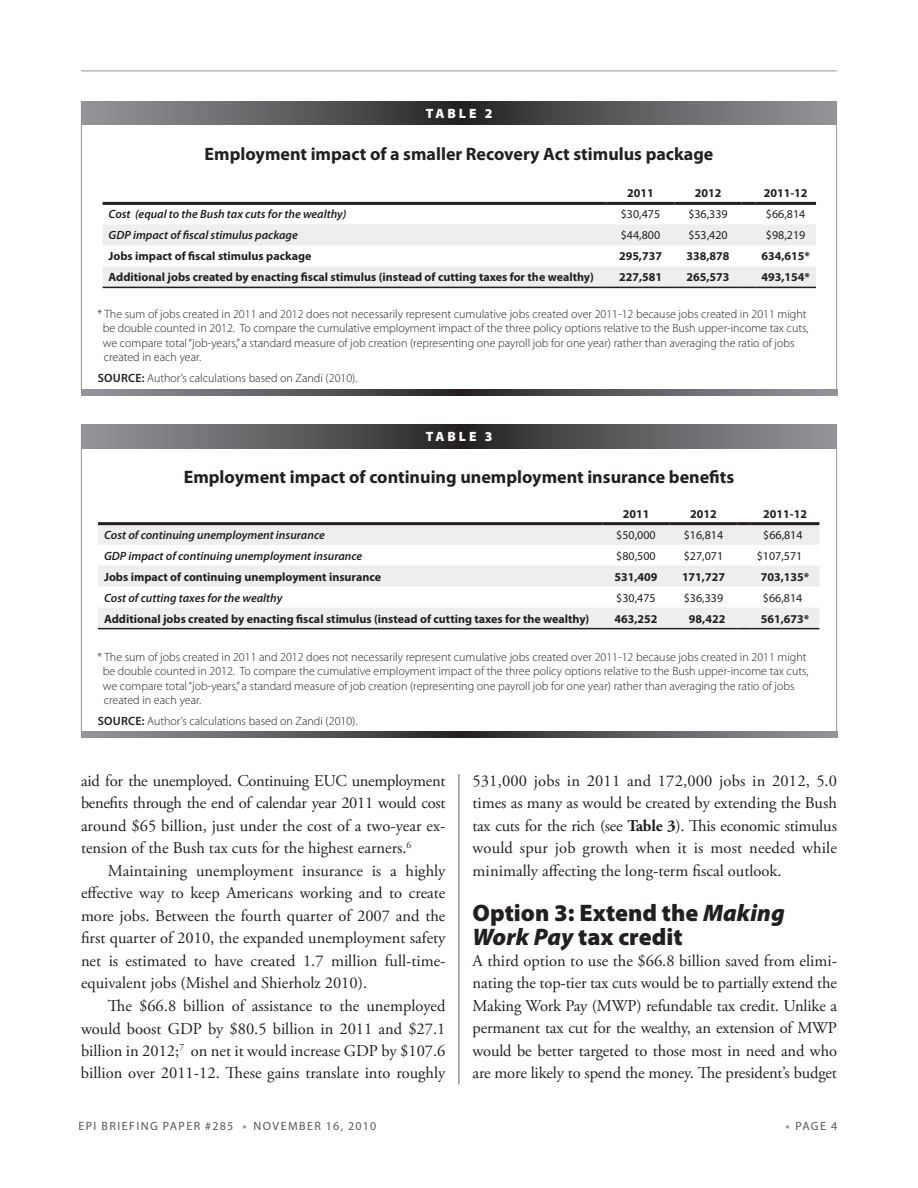
<style>
.page{position:relative;width:918px;height:1188px;background:#fff}
.page>*{position:absolute;margin:0;border:0;box-sizing:border-box;transform-origin:0 0}
.t1{font:900 24px/24px "Myriad Pro";color:#231f20}
.t2{font:700 18px "Myriad Pro";color:#231f20}
.t3{font:16.5px/22.5px "Adobe Garamond Pro";color:#231f20;text-align:justify}
.t4{font:900 13.5px "Myriad Pro";color:#fff}
.t5{font:300 12px/14.4px "Myriad Pro";color:#231f20}
.t6{font:700 12px "Myriad Pro";color:#231f20}
.t7{font:italic 600 12px "Myriad Pro";color:#231f20}
.t8{font:12px "Myriad Pro";color:#231f20}
.t9{font:12px "Myriad Pro";letter-spacing:.12em;color:#57585a}
.t10{font:12px "Myriad Pro";letter-spacing:.1em;color:#57585a}
.s1{font-weight:600}
.s2{font-weight:700}
.s3{font-style:italic}
.s4{font-family:"Monotype Corsiva";font-size:7.5px;color:#939598}
</style>
<div class="page">
<hr style="left:81px;top:70px;width:756px;height:1px;background:#939598">
<hr style="left:458px;top:104px;width:2px;height:980px;background:#939598">
<div style="left:453px;top:384px;width:15px;height:57px;background:#fff"></div>
<div style="left:453px;top:717px;width:14px;height:56px;background:#fff"></div>
<div style="left:81px;top:101px;width:756px;height:293px;background:#fff;border:1px solid #939598"></div>
<div style="left:81px;top:425px;width:756px;height:311px;background:#fff;border:1px solid #939598"></div>
<svg style="left:81px;top:101px;width:756px;height:24px;background:#5f6062"></svg>
<svg style="left:81px;top:424px;width:756px;height:24px;background:#5f6062"></svg>
<svg style="left:81px;top:390px;width:756px;height:6px;background:#5f6062"></svg>
<svg style="left:81px;top:732px;width:756px;height:6px;background:#5f6062"></svg>
<svg style="left:103px;top:224px;width:713px;height:63px;fill:#eeeeef"></svg>
<hr style="left:103px;top:287px;width:504px;height:1px;background:#231f20">
<hr style="left:607px;top:287px;width:67px;height:1px;background:#231f20">
<hr style="left:674px;top:287px;width:68px;height:1px;background:#231f20">
<svg style="left:742px;top:287px;width:13px;height:1px"></svg>
<hr style="left:755px;top:287px;width:61px;height:1px;background:#231f20">
<hr style="left:103px;top:202px;width:504px;height:3px;background:#231f20">
<hr style="left:607px;top:202px;width:67px;height:3px;background:#231f20">
<hr style="left:674px;top:202px;width:68px;height:3px;background:#231f20">
<svg style="left:742px;top:202px;width:13px;height:3px"></svg>
<hr style="left:755px;top:202px;width:61px;height:3px;background:#231f20">
<svg style="left:98px;top:525px;width:721px;height:103px;fill:#eeeeef"></svg>
<hr style="left:98px;top:628px;width:504px;height:1px;background:#231f20">
<hr style="left:602px;top:628px;width:68px;height:1px;background:#231f20">
<hr style="left:670px;top:628px;width:67px;height:1px;background:#231f20">
<svg style="left:737px;top:628px;width:14px;height:1px"></svg>
<hr style="left:751px;top:628px;width:68px;height:1px;background:#231f20">
<hr style="left:98px;top:522px;width:504px;height:3px;background:#231f20">
<hr style="left:602px;top:522px;width:68px;height:3px;background:#231f20">
<hr style="left:670px;top:522px;width:67px;height:3px;background:#231f20">
<hr style="left:737px;top:522px;width:14px;height:3px;background:#231f20">
<hr style="left:751px;top:522px;width:68px;height:3px;background:#231f20">
<p class="t4" style="left:426px;top:106px;width:11px">TABL</p>
<p class="t4" style="left:469px;top:106px;width:25px">E 2</p>
<p class="t2" style="left:205px;top:142px;width:510px">Employment impact of a smaller Recovery Act stimulus package</p>
<p class="t6" style="left:627px;top:186px;width:28px">2011</p>
<p class="t6" style="left:695px;top:186px;width:28px">2012</p>
<p class="t6" style="left:764px;top:186px;width:45px">2011-12</p>
<p class="t7" style="left:109px;top:207px;width:239px">Cost (equal to the Bush tax cuts for the wealthy)</p>
<p class="t8" style="left:621px;top:207px;width:41px">$30,475</p>
<p class="t8" style="left:688px;top:207px;width:41px">$36,339</p>
<p class="t8" style="left:766px;top:207px;width:41px">$66,814</p>
<p class="t7" style="left:109px;top:228px;width:191px">GDP impact of fiscal stimulus package</p>
<p class="t8" style="left:621px;top:228px;width:41px">$44,800</p>
<p class="t8" style="left:688px;top:228px;width:41px">$53,420</p>
<p class="t8" style="left:766px;top:228px;width:41px">$98,219</p>
<p class="t6" style="left:109px;top:249px;width:204px">Jobs impact of fiscal stimulus package</p>
<p class="t6" style="left:619px;top:249px;width:45px">295,737</p>
<p class="t6" style="left:687px;top:249px;width:45px">338,878</p>
<p class="t6" style="left:761px;top:249px;width:50px">634,615*</p>
<p class="t6" style="left:109px;top:270px;width:487px">Additional jobs created by enacting fiscal stimulus (instead of cutting taxes for the wealthy)</p>
<p class="t6" style="left:619px;top:270px;width:45px">227,581</p>
<p class="t6" style="left:687px;top:270px;width:45px">265,573</p>
<p class="t6" style="left:761px;top:270px;width:50px">493,154*</p>
<p class="t5" style="left:103px;top:307px;width:707px;text-indent:-5px">* The sum of jobs created in 2011 and 2012 does not necessarily represent cumulative jobs created over 2011-12 because jobs created in 2011 might be double counted in 2012. To compare the cumulative employment impact of the three policy options relative to the Bush upper-income tax cuts, we compare total “job-years,” a standard measure of job creation (representing one payroll job for one year) rather than averaging the ratio of jobs created in each year.</p>
<p class="t5" style="left:98px;top:371px;width:261px"><span class="s1">SOURCE:</span> Author’s calculations based on Zandi (2010).</p>
<p class="t4" style="left:426px;top:429px;width:11px">TABL</p>
<p class="t4" style="left:469px;top:429px;width:25px">E 3</p>
<p class="t2" style="left:184px;top:465px;width:552px">Employment impact of continuing unemployment insurance benefits</p>
<p class="t6" style="left:623px;top:506px;width:28px">2011</p>
<p class="t6" style="left:690px;top:506px;width:28px">2012</p>
<p class="t6" style="left:763px;top:506px;width:45px">2011-12</p>
<p class="t7" style="left:104px;top:527px;width:222px">Cost of continuing unemployment insurance</p>
<p class="t8" style="left:616px;top:527px;width:41px">$50,000</p>
<p class="t8" style="left:684px;top:527px;width:41px">$16,814</p>
<p class="t8" style="left:763px;top:527px;width:41px">$66,814</p>
<p class="t7" style="left:104px;top:548px;width:260px">GDP impact of continuing unemployment insurance</p>
<p class="t8" style="left:616px;top:548px;width:41px">$80,500</p>
<p class="t8" style="left:684px;top:548px;width:41px">$27,071</p>
<p class="t8" style="left:757px;top:548px;width:47px">$107,571</p>
<p class="t6" style="left:104px;top:569px;width:278px">Jobs impact of continuing unemployment insurance</p>
<p class="t6" style="left:615px;top:569px;width:45px">531,409</p>
<p class="t6" style="left:682px;top:569px;width:45px">171,727</p>
<p class="t6" style="left:761px;top:569px;width:50px">703,135*</p>
<p class="t7" style="left:104px;top:590px;width:180px">Cost of cutting taxes for the wealthy</p>
<p class="t8" style="left:616px;top:590px;width:41px">$30,475</p>
<p class="t8" style="left:684px;top:590px;width:41px">$36,339</p>
<p class="t8" style="left:763px;top:590px;width:41px">$66,814</p>
<p class="t6" style="left:104px;top:611px;width:487px">Additional jobs created by enacting fiscal stimulus (instead of cutting taxes for the wealthy)</p>
<p class="t6" style="left:615px;top:611px;width:45px">463,252</p>
<p class="t6" style="left:689px;top:611px;width:38px">98,422</p>
<p class="t6" style="left:761px;top:611px;width:50px">561,673*</p>
<p class="t5" style="left:103px;top:650px;width:707px;text-indent:-5px">* The sum of jobs created in 2011 and 2012 does not necessarily represent cumulative jobs created over 2011-12 because jobs created in 2011 might be double counted in 2012. To compare the cumulative employment impact of the three policy options relative to the Bush upper-income tax cuts, we compare total “job-years,” a standard measure of job creation (representing one payroll job for one year) rather than averaging the ratio of jobs created in each year.</p>
<p class="t5" style="left:98px;top:714px;width:261px"><span class="s1">SOURCE:</span> Author’s calculations based on Zandi (2010).</p>
<p class="t3" style="left:81px;top:770px;width:366px">aid for the unemployed. Continuing EUC unemployment benefits through the end of calendar year 2011 would cost around $65 billion, just under the cost of a two-year ex&shy;tension of the Bush tax cuts for the highest earners.<sup>6</sup></p>
<p class="t3" style="left:81px;top:860px;width:366px;text-indent:27px">Maintaining unemployment insurance is a highly effective way to keep Americans working and to create more jobs. Between the fourth quarter of 2007 and the first quarter of 2010, the expanded unemployment safety net is estimated to have created 1.7 million full-time&shy;equivalent jobs (Mishel and Shierholz 2010).</p>
<p class="t3" style="left:81px;top:995px;width:366px;text-indent:27px">The $66.8 billion of assistance to the unemployed would boost GDP by $80.5 billion in 2011 and $27.1 billion in 2012;<sup>7</sup> on net it would increase GDP by $107.6 billion over 2011-12. These gains translate into roughly</p>
<p class="t3" style="left:472px;top:770px;width:366px">531,000 jobs in 2011 and 172,000 jobs in 2012, 5.0 times as many as would be created by extending the Bush tax cuts for the rich (see <span class="s2">Table 3</span>). This economic stimulus would spur job growth when it is most needed while minimally affecting the long-term fiscal outlook.</p>
<h1 class="t1" style="left:472px;top:901px;width:314px">Option 3: Extend the <span class="s3">Making<br>Work Pay</span> tax credit</h1>
<p class="t3" style="left:472px;top:950px;width:366px">A third option to use the $66.8 billion saved from elimi&shy;nating the top-tier tax cuts would be to partially extend the Making Work Pay (MWP) refundable tax credit. Unlike a permanent tax cut for the wealthy, an extension of MWP would be better targeted to those most in need and who are more likely to spend the money. The president’s budget</p>
<p class="t9" style="left:78px;top:1119px;width:100px">EPI BRIEFING PAPE</p>
<p class="t10" style="left:194px;top:1119px;width:184px">R #285 <span class="s4">●</span> NOVEMBER 16, 2010</p>
<p class="t9" style="left:785px;top:1119px;width:54px"><span class="s4">●</span> PAGE 4</p>
</div>
